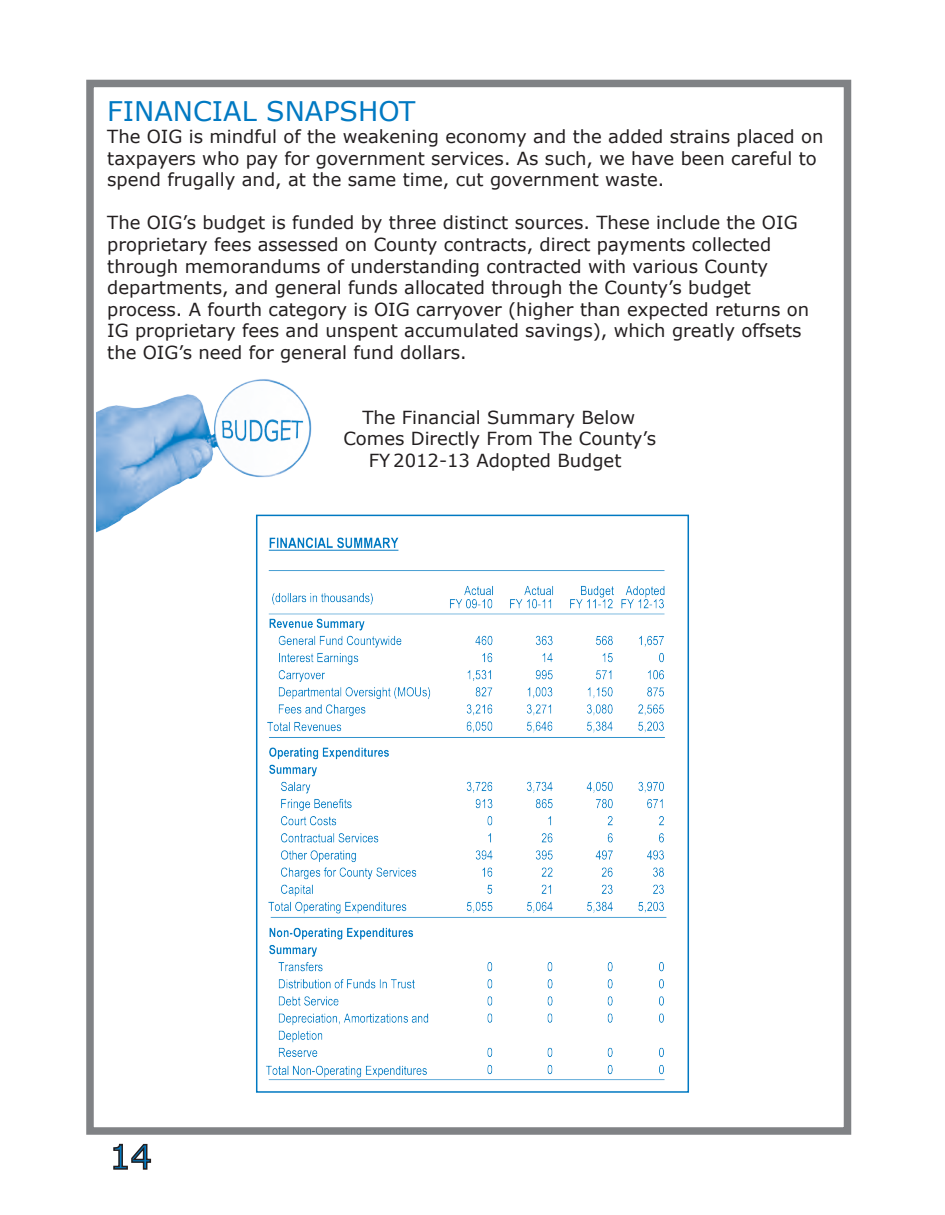
<style>
.page{position:relative;width:945px;height:1215px;background:#fff}
.page>*{position:absolute;margin:0;border:0;box-sizing:border-box;transform-origin:0 0}
.t1{font:33.45px "Verdana";color:#0079c2}
.t2{font:27px "Verdana";color:#0079c2}
.t3{font:18px/21.6px "Verdana";color:#231f20}
</style>
<div class="page">
<svg style="left:113px;top:1143px;width:39px;height:27px"></svg>
<div style="left:86px;top:80px;width:765px;height:1055px;border:8px solid #808285"></div>
<img style="left:96px;top:379px;width:223px;height:154px">
<img style="left:259px;top:521px;width:408px;height:560px">
<div style="left:256px;top:515px;width:433px;height:578px;border:2px solid #0079c2"></div>
<h2 class="t2" style="left:107px;top:93px;width:310px">FINANCIAL SNAPSHOT</h2>
<p class="t3" style="left:107px;top:125px;width:718px">The OIG is mindful of the weakening economy and the added strains placed on taxpayers who pay for government services. As such, we have been careful to spend frugally and, at the same time, cut government waste.</p>
<p class="t3" style="left:107px;top:212px;width:703px">The OIG’s budget is funded by three distinct sources. These include the OIG proprietary fees assessed on County contracts, direct payments collected through memorandums of understanding contracted with various County departments, and general funds allocated through the County’s budget process. A fourth category is OIG carryover (higher than expected returns on IG proprietary fees and unspent accumulated savings), which greatly offsets the OIG’s need for general fund dollars.</p>
<p class="t3" style="left:343px;top:406px;width:314px;text-align:center">The Financial Summary Below<br>Comes Directly From The County’s<br>FY 2012-13 Adopted Budget</p>
<h1 class="t1" style="left:110px;top:1134px;width:44px">14</h1>
</div>
